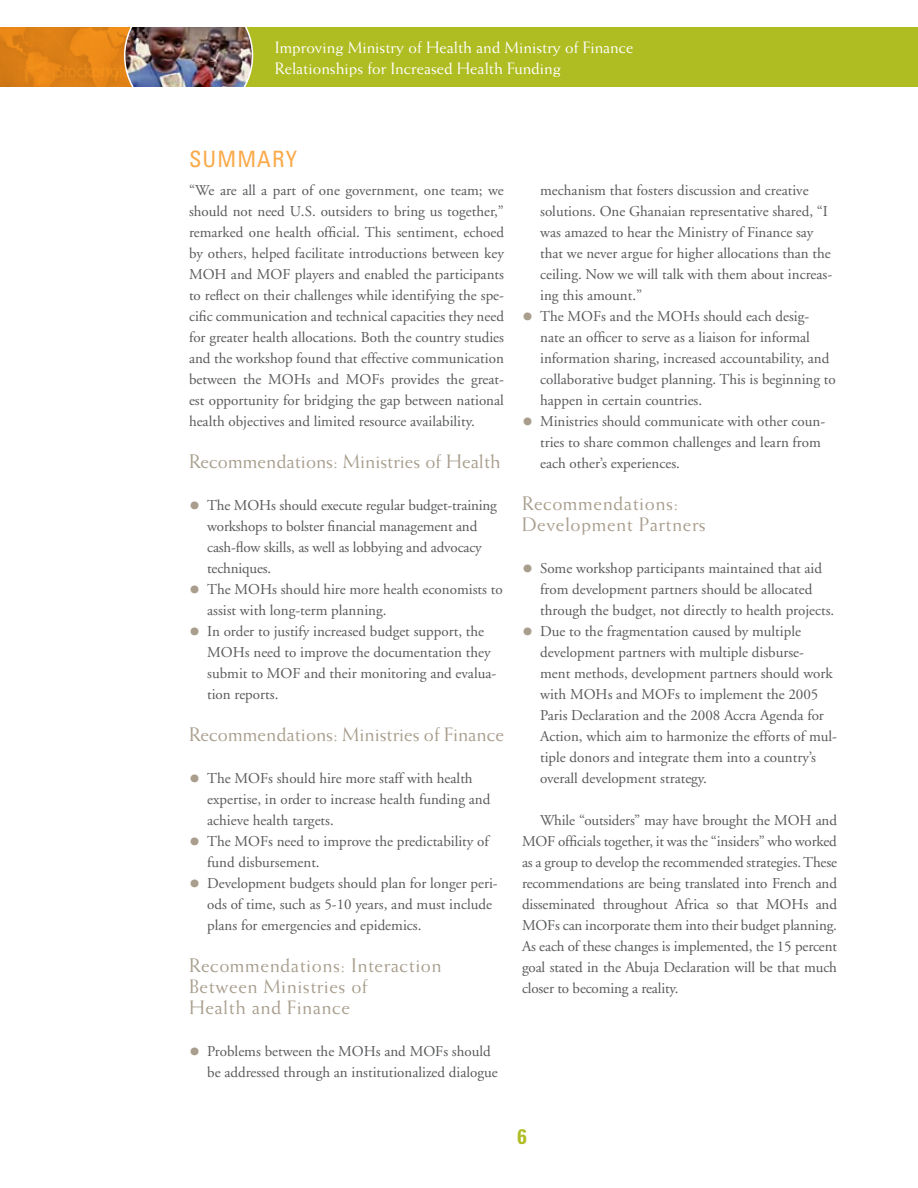
<style>
.page{position:relative;width:918px;height:1188px;background:#fff}
.page>*{position:absolute;margin:0;border:0;box-sizing:border-box;transform-origin:0 0}
.t1{font:condensed 22.5px "Univers";letter-spacing:.05em;color:#faaa4b}
.t2{font:700 condensed 21px "Univers";color:#afbd22}
.t3{font:19.5px/21px "Weiss";letter-spacing:.025em;color:#a99e8d}
.t4{font:19.5px "Weiss";color:#a99e8d}
.t5{font:16.5px/21px "Weiss";color:#fff}
.t6{font:15px/21px "Adobe Garamond";color:#58595b}
.s1{font-size:28.5px;color:#a99e8d}
</style>
<div class="page">
<div style="left:0;top:27px;width:918px;height:60px;background:#afbd22"></div>
<img style="left:0;top:27px;width:124px;height:60px">
<img style="left:124px;top:27px;width:129px;height:60px">
<p class="t5" style="left:275px;top:36px;width:360px">Improving Ministry of Health and Ministry of Finance<br>Relationships for Increased Health Funding</p>
<h1 class="t1" style="left:189px;top:145px;width:83px">SUMMARY</h1>
<p class="t6" style="left:189px;top:181px;width:317px;text-align:justify">“We are all a part of one government, one team; we should not need U.S. outsiders to bring us together,” remarked one health official. This sentiment, echoed by others, helped facilitate introductions between key MOH and MOF players and enabled the participants to reflect on their challenges while identifying the spe&shy;cific communication and technical capacities they need for greater health allocations. Both the country studies and the workshop found that effective communication between the MOHs and MOFs provides the great&shy;est opportunity for bridging the gap between national health objectives and limited resource availability.</p>
<h3 class="t4" style="left:189px;top:450px;width:313px">Recommendations: Ministries of Health</h3>
<p class="t6" style="left:207px;top:496px;width:291px;text-indent:-18px"><span class="s1">•</span> The MOHs should execute regular budget-training workshops to bolster financial management and cash-flow skills, as well as lobbying and advocacy techniques.</p>
<p class="t6" style="left:207px;top:580px;width:297px;text-indent:-18px"><span class="s1">•</span> The MOHs should hire more health economists to assist with long-term planning.</p>
<p class="t6" style="left:207px;top:622px;width:291px;text-indent:-18px"><span class="s1">•</span> In order to justify increased budget support, the MOHs need to improve the documentation they submit to MOF and their monitoring and evalua&shy;tion reports.</p>
<h3 class="t4" style="left:189px;top:723px;width:317px">Recommendations: Ministries of Finance</h3>
<p class="t6" style="left:207px;top:769px;width:285px;text-indent:-18px"><span class="s1">•</span> The MOFs should hire more staff with health expertise, in order to increase health funding and achieve health targets.</p>
<p class="t6" style="left:207px;top:832px;width:283px;text-indent:-18px"><span class="s1">•</span> The MOFs need to improve the predictability of fund disbursement.</p>
<p class="t6" style="left:207px;top:874px;width:292px;text-indent:-18px"><span class="s1">•</span> Development budgets should plan for longer peri&shy;ods of time, such as 5-10 years, and must include plans for emergencies and epidemics.</p>
<h3 class="t3" style="left:189px;top:955px;width:254px">Recommendations: Interaction<br>Between Ministries of<br>Health and Finance</h3>
<p class="t6" style="left:207px;top:1042px;width:292px;text-indent:-18px"><span class="s1">•</span> Problems between the MOHs and MOFs should be addressed through an institutionalized dialogue</p>
<p class="t6" style="left:540px;top:181px;width:293px">mechanism that fosters discussion and creative solutions. One Ghanaian representative shared, “I was amazed to hear the Ministry of Finance say that we never argue for higher allocations than the ceiling. Now we will talk with them about increas&shy;ing this amount.”</p>
<p class="t6" style="left:540px;top:307px;width:297px;text-indent:-18px"><span class="s1">•</span> The MOFs and the MOHs should each desig&shy;nate an officer to serve as a liaison for informal information sharing, increased accountability, and collaborative budget planning. This is beginning to happen in certain countries.</p>
<p class="t6" style="left:540px;top:412px;width:286px;text-indent:-18px"><span class="s1">•</span> Ministries should communicate with other coun&shy;tries to share common challenges and learn from each other’s experiences.</p>
<h3 class="t3" style="left:522px;top:493px;width:185px">Recommendations:<br>Development Partners</h3>
<p class="t6" style="left:540px;top:559px;width:296px;text-indent:-18px"><span class="s1">•</span> Some workshop participants maintained that aid from development partners should be allocated through the budget, not directly to health projects.</p>
<p class="t6" style="left:540px;top:622px;width:298px;text-indent:-18px"><span class="s1">•</span> Due to the fragmentation caused by multiple development partners with multiple disburse&shy;ment methods, development partners should work with MOHs and MOFs to implement the 2005<br>Paris Declaration and the 2008 Accra Agenda for Action, which aim to harmonize the efforts of mul&shy;tiple donors and integrate them into a country’s overall development strategy.</p>
<p class="t6" style="left:522px;top:811px;width:317px;text-align:justify;text-indent:18px">While “outsiders” may have brought the MOH and MOF officials together, it was the “insiders” who worked as a group to develop the recommended strategies. These recommendations are being translated into French and disseminated throughout Africa so that MOHs and MOFs can incorporate them into their budget planning.<br>As each of these changes is implemented, the 15 percent goal stated in the Abuja Declaration will be that much closer to becoming a reality.</p>
<h2 class="t2" style="left:517px;top:1124px;width:11px">6</h2>
</div>
